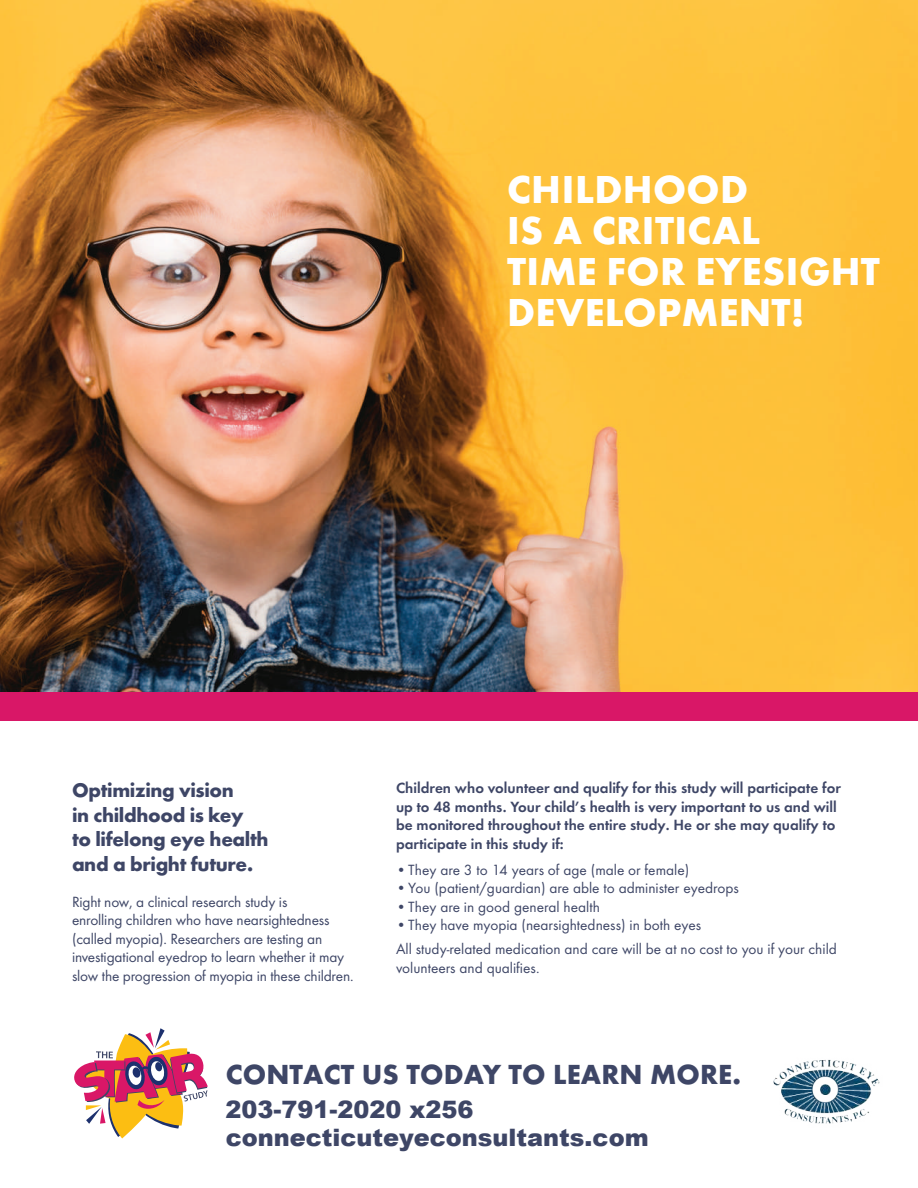
<style>
.page{position:relative;width:918px;height:1188px;background:#fff}
.page>*{position:absolute;margin:0;border:0;box-sizing:border-box;transform-origin:0 0}
.t1{font:700 40.5px/41px "Function Pro";letter-spacing:.005em;color:#fff}
.t2{font:700 28.65px "Function Pro";letter-spacing:.005em;color:#3e4666}
.t3{font:900 24px/28.8px "Arial";color:#3e4666}
.t4{font:700 20.55px/24.6px "Function Pro";letter-spacing:-.02em;color:#3e4666}
.t5{font:15.3px/18.5px "Function Pro";letter-spacing:-.005em;color:#3e4666}
.t6{font:600 15.3px/18.5px "Function Pro";color:#3e4666}
</style>
<div class="page">
<img style="left:0;top:0;width:918px;height:692px">
<div style="left:0;top:692px;width:918px;height:29px;background:#d91767"></div>
<svg style="left:74px;top:1028px;width:134px;height:110px"></svg>
<img style="left:773px;top:1059px;width:107px;height:65px">
<h1 class="t1" style="left:507px;top:168px;width:375px">CHILDHOOD<br>IS A CRITICAL<br>TIME FOR EYESIGHT<br>DEVELOPMENT!</h1>
<h3 class="t4" style="left:72px;top:778px;width:198px">Optimizing vision<br>in childhood is key<br>to lifelong eye health and a bright future.</h3>
<p class="t5" style="left:72px;top:893px;width:283px">Right now, a clinical research study is<br>enrolling children who have nearsightedness (called myopia). Researchers are testing an investigational eyedrop to learn whether it may slow the progression of myopia in these children.</p>
<p class="t6" style="left:396px;top:779px;width:446px">Children who volunteer and qualify for this study will participate for up to 48 months. Your child’s health is very important to us and will be monitored throughout the entire study. He or she may qualify to participate in this study if:</p>
<p class="t5" style="left:396px;top:860px;width:295px">•They are 3 to 14 years of age (male or female)</p>
<p class="t5" style="left:396px;top:879px;width:344px">•You (patient/guardian) are able to administer eyedrops</p>
<p class="t5" style="left:396px;top:897px;width:205px">•They are in good general health</p>
<p class="t5" style="left:396px;top:913px;width:442px;line-height:24.5px">•They have myopia (nearsightedness) in both eyes<br>All study-related medication and care will be at no cost to you if your child</p>
<p class="t5" style="left:396px;top:959px;width:145px">volunteers and qualifies.</p>
<h2 class="t2" style="left:226px;top:1057px;width:517px">CONTACT US TODAY TO LEARN MORE.</h2>
<h3 class="t3" style="left:226px;top:1094px;width:425px">203-791-2020 x256 connecticuteyeconsultants.com</h3>
</div>
